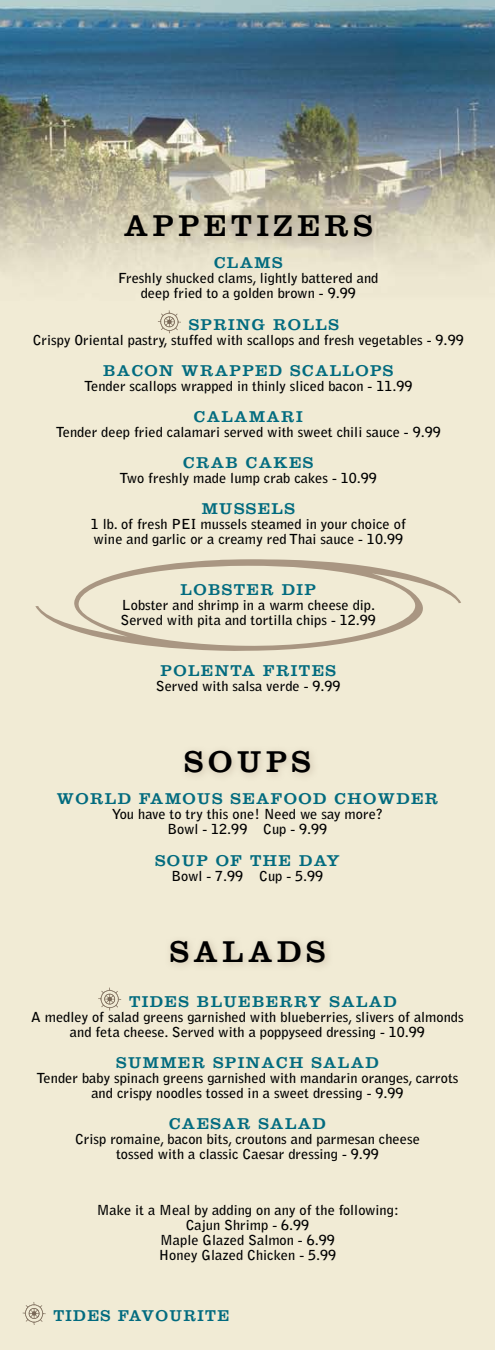
<style>
.page{position:relative;width:495px;height:1350px;background:#fff}
.page>*{position:absolute;margin:0;border:0;box-sizing:border-box;transform-origin:0 0}
.t1{font:31.25px "Clarendon LT Std";letter-spacing:.15em;color:#000}
.t2{font:16.25px "Clarendon LT Std";letter-spacing:.085em;color:#026b7f;scale:1.05 1}
.t3{font:16.25px "Clarendon LT Std";letter-spacing:.085em;color:#026b7f}
.t4{font:700 13.75px/15px "Bell Gothic Std";color:#000;text-align:center;scale:1.05 1}
</style>
<div class="page">
<img style="left:0;top:0;width:495px;height:1350px">
<svg style="left:35px;top:559px;width:426px;height:92px;background:#e7dfc9"></svg>
<svg style="left:158px;top:310px;width:23px;height:24px"></svg>
<div style="left:118px;top:208px;width:377px;height:58px;background:#a99682;opacity:.5"></div>
<svg style="left:98px;top:987px;width:23px;height:24px"></svg>
<div style="left:179px;top:744px;width:316px;height:57px;background:#a99682;opacity:.5"></div>
<div style="left:164px;top:934px;width:331px;height:58px;background:#a99682;opacity:.5"></div>
<svg style="left:23px;top:1302px;width:23px;height:24px"></svg>
<h1 class="t1" style="left:124px;top:207px;width:25px">APPETI</h1>
<h1 class="t1" style="left:274px;top:207px;width:101px">ZERS</h1>
<p class="t2" style="left:214px;top:253px;width:66px">CLAMS</p>
<p class="t4" style="left:118px;top:271px;width:249px">Freshly shucked clams, lightly battered and deep fried to a golden brown - 9.99</p>
<p class="t2" style="left:189px;top:315px;width:144px">SPRING ROLLS</p>
<p class="t4" style="left:33px;top:332px;width:412px">Crispy Oriental pastry, stuffed with scallops and fresh vegetables - 9.99</p>
<p class="t2" style="left:103px;top:361px;width:277px">BACON WRAPPED SCALLOPS</p>
<p class="t4" style="left:84px;top:378px;width:314px">Tender scallops wrapped in thinly sliced bacon - 11.99</p>
<p class="t2" style="left:194px;top:407px;width:105px">CALAMARI</p>
<p class="t4" style="left:56px;top:425px;width:368px">Tender deep fried calamari served with sweet chili sauce - 9.99</p>
<p class="t2" style="left:183px;top:453px;width:125px">CRAB CAKES</p>
<p class="t4" style="left:120px;top:471px;width:247px">Two freshly made lump crab cakes - 10.99</p>
<p class="t2" style="left:202px;top:499px;width:89px">MUSSELS</p>
<p class="t4" style="left:91px;top:517px;width:302px;text-align:left">1 lb. of fresh PEI mussels steamed in your choice of wine and garlic or a creamy red Thai sauce - 10.99</p>
<p class="t2" style="left:181px;top:580px;width:130px">LOBSTER DIP</p>
<p class="t4" style="left:121px;top:598px;width:245px;text-align:left">Lobster and shrimp in a warm cheese dip.<br>Served with pita and tortilla chips - 12.99</p>
<p class="t2" style="left:161px;top:661px;width:168px">POLENTA FRITES</p>
<p class="t4" style="left:156px;top:679px;width:177px">Served with salsa verde - 9.99</p>
<h1 class="t1" style="left:184px;top:743px;width:126px">SOUPS</h1>
<p class="t2" style="left:57px;top:789px;width:365px">WORLD FAMOUS SEAFOOD CHOWDER</p>
<p class="t4" style="left:112px;top:807px;width:260px">You have to try this one! Need we say more?<br>Bowl - 12.99 Cup - 9.99</p>
<p class="t2" style="left:155px;top:851px;width:177px">SOUP OF THE DAY</p>
<p class="t4" style="left:172px;top:868px;width:146px">Bowl - 7.99 Cup - 5.99</p>
<h1 class="t1" style="left:170px;top:933px;width:156px">SALADS</h1>
<p class="t2" style="left:129px;top:992px;width:257px">TIDES BLUEBERRY SALAD</p>
<p class="t4" style="left:31px;top:1009px;width:413px">A medley of salad greens garnished with blueberries, slivers of almonds and feta cheese. Served with a poppyseed dressing - 10.99</p>
<p class="t2" style="left:116px;top:1053px;width:252px">SUMMER SPINACH SALAD</p>
<p class="t4" style="left:37px;top:1071px;width:403px">Tender baby spinach greens garnished with mandarin oranges, carrots and crispy noodles tossed in a sweet dressing - 9.99</p>
<p class="t2" style="left:169px;top:1114px;width:151px">CAESAR SALAD</p>
<p class="t4" style="left:75px;top:1132px;width:330px">Crisp romaine, bacon bits, croutons and parmesan cheese tossed with a classic Caesar dressing - 9.99</p>
<p class="t4" style="left:97px;top:1203px;width:289px">Make it a Meal by adding on any of the following:<br>Cajun Shrimp - 6.99<br>Maple Glazed Salmon - 6.99<br>Honey Glazed Chicken - 5.99</p>
<p class="t3" style="left:53px;top:1306px;width:177px">TIDES FAVOURITE</p>
</div>
